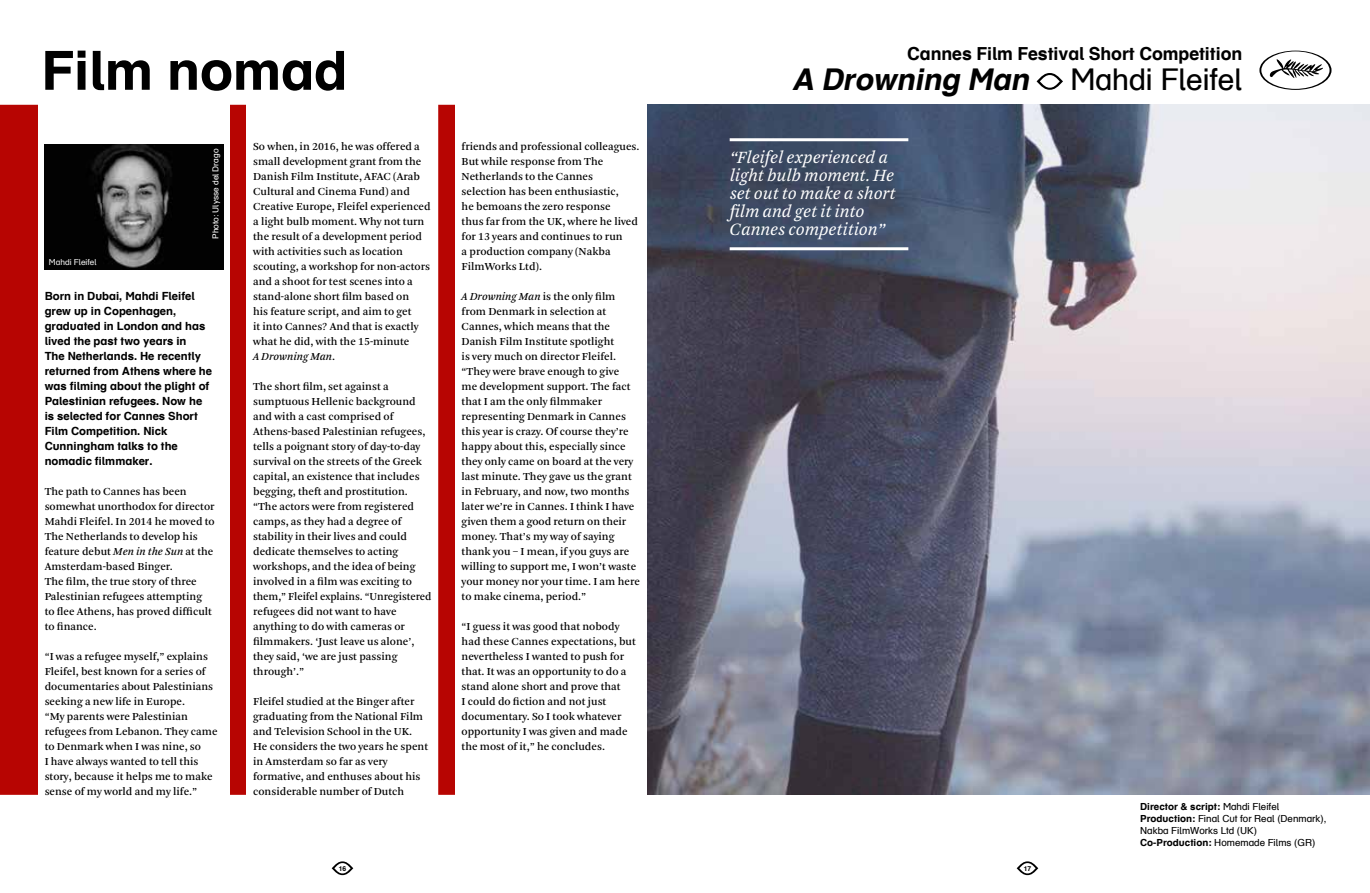
<style>
.page{position:relative;width:1370px;height:893px;background:#fff}
.page>*{position:absolute;margin:0;border:0;box-sizing:border-box;transform-origin:0 0}
.t1{font:700 54px "Eye Schulbuch";letter-spacing:-.005em;color:#000}
.t2{font:italic 700 30px "Eye Schulbuch";color:#000}
.t3{font:italic 18px/18px "Arnhem Blond";letter-spacing:-.005em;color:#fff}
.t4{font:700 18px "Eye Schulbuch";letter-spacing:-.005em;color:#000}
.t5{font:11.25px/15px "Arnhem";color:#000}
.t6{font:700 11.25px/15px "Eye Schulbuch";color:#000}
.t7{font:9.75px/12px "Eye Schulbuch";color:#000}
.t8{font:8.25px "Eye Schulbuch";color:#fff}
.t9{font:8.25px "Eye Schulbuch";color:#ececec}
.t10{font:700 6.75px "Eye Schulbuch";color:#000}
.s1{font-weight:400;font-style:normal}
.s2{font-style:italic}
.s3{font-weight:700}
</style>
<div class="page">
<img style="left:647px;top:105px;width:722px;height:690px">
<div style="left:0;top:105px;width:455px;height:690px;background:#b70502"></div>
<svg style="left:1259px;top:51px;width:72px;height:39px"></svg>
<svg style="left:331px;top:861px;width:22px;height:14px"></svg>
<svg style="left:1016px;top:861px;width:22px;height:14px"></svg>
<div style="left:38px;top:102px;width:192px;height:697px;background:#fff"></div>
<div style="left:247px;top:102px;width:191px;height:697px;background:#fff"></div>
<hr style="left:729px;top:138px;width:179px;height:3px;background:#fff">
<hr style="left:729px;top:247px;width:179px;height:3px;background:#fff">
<svg style="left:1036px;top:73px;width:26px;height:17px"></svg>
<img style="left:45px;top:145px;width:178px;height:125px">
<h1 class="t1" style="left:41px;top:36px;width:307px">Film nomad</h1>
<h3 class="t4" style="left:907px;top:42px;width:336px">Cannes Film Festival Short Competition</h3>
<h2 class="t2" style="left:791px;top:60px;width:452px">A Drowning Man <span class="s1">Mahdi Fleifel</span></h2>
<p class="t9" style="left:49px;top:257px;width:49px">Mahdi Fleifel</p>
<p class="t8" style="left:210px;top:239px;width:92px;rotate:-90deg">Photo: Ulysse del Drago</p>
<p class="t6" style="left:45px;top:288px;width:169px">Born in Dubai, Mahdi Fleifel grew up in Copenhagen, graduated in London and has lived the past two years in<br>The Netherlands. He recently returned from Athens where he was filming about the plight of<br>Palestinian refugees. Now he is selected for Cannes Short<br>Film Competition. Nick<br>Cunningham talks to the nomadic filmmaker.</p>
<p class="t5" style="left:45px;top:484px;width:172px">The path to Cannes has been somewhat unorthodox for director<br>Mahdi Fleifel. In 2014 he moved to<br>The Netherlands to develop his feature debut <span class="s2">Men in the Sun</span> at the<br>Amsterdam-based Binger.<br>The film, the true story of three<br>Palestinian refugees attempting to flee Athens, has proved difficult to finance.</p>
<p class="t5" style="left:45px;top:649px;width:174px">“I was a refugee myself,” explains<br>Fleifel, best known for a series of documentaries about Palestinians seeking a new life in Europe.<br>“My parents were Palestinian refugees from Lebanon. They came to Denmark when I was nine, so<br>I have always wanted to tell this story, because it helps me to make sense of my world and my life.”</p>
<p class="t5" style="left:253px;top:139px;width:179px">So when, in 2016, he was offered a small development grant from the<br>Danish Film Institute, AFAC (Arab<br>Cultural and Cinema Fund) and<br>Creative Europe, Fleifel experienced a light bulb moment. Why not turn the result of a development period with activities such as location scouting, a workshop for non-actors and a shoot for test scenes into a stand-alone short film based on<br>his feature script, and aim to get<br>it into Cannes? And that is exactly what he did, with the 15-minute<br><span class="s2">A Drowning Man</span>.</p>
<p class="t5" style="left:253px;top:379px;width:180px">The short film, set against a sumptuous Hellenic background and with a cast comprised of<br>Athens-based Palestinian refugees, tells a poignant story of day-to-day survival on the streets of the Greek capital, an existence that includes begging, theft and prostitution. “The actors were from registered camps, as they had a degree of stability in their lives and could dedicate themselves to acting workshops, and the idea of being involved in a film was exciting to them,” Fleifel explains. “Unregistered refugees did not want to have anything to do with cameras or filmmakers. ‘Just leave us alone’, they said, ‘we are just passing through’.”</p>
<p class="t5" style="left:253px;top:694px;width:176px">Fleifel studied at the Binger after graduating from the National Film and Television School in the UK.<br>He considers the two years he spent in Amsterdam so far as very formative, and enthuses about his considerable number of Dutch</p>
<p class="t5" style="left:461px;top:139px;width:179px">friends and professional colleagues.<br>But while response from The<br>Netherlands to the Cannes selection has been enthusiastic,<br>he bemoans the zero response<br>thus far from the UK, where he lived for 13 years and continues to run<br>a production company (Nakba<br>FilmWorks Ltd).</p>
<p class="t5" style="left:461px;top:289px;width:180px"><span class="s2">A Drowning Man</span> is the only film from Denmark in selection at<br>Cannes, which means that the<br>Danish Film Institute spotlight<br>is very much on director Fleifel. “They were brave enough to give<br>me development support. The fact that I am the only filmmaker representing Denmark in Cannes this year is crazy. Of course they’re happy about this, especially since they only came on board at the very last minute. They gave us the grant in February, and now, two months later we’re in Cannes. I think I have given them a good return on their money. That’s my way of saying thank you – I mean, if you guys are willing to support me, I won’t waste your money nor your time. I am here to make cinema, period.”</p>
<p class="t5" style="left:461px;top:619px;width:176px">“I guess it was good that nobody had these Cannes expectations, but nevertheless I wanted to push for that. It was an opportunity to do a stand alone short and prove that<br>I could do fiction and not just documentary. So I took whatever opportunity I was given and made the most of it,” he concludes.</p>
<h3 class="t3" style="left:729px;top:148px;width:167px">“Fleifel experienced a light bulb moment. He set out to make a short film and get it into<br>Cannes competition”</h3>
<p class="t10" style="left:339px;top:864px;width:9px">16</p>
<p class="t10" style="left:1023px;top:864px;width:9px">17</p>
<p class="t7" style="left:1140px;top:800px;width:188px"><span class="s3">Director &amp; script:</span> Mahdi Fleifel <span class="s3">Production:</span> Final Cut for Real (Denmark), Nakba FilmWorks Ltd (UK)<br><span class="s3">Co-Production:</span> Homemade Films (GR)</p>
</div>
